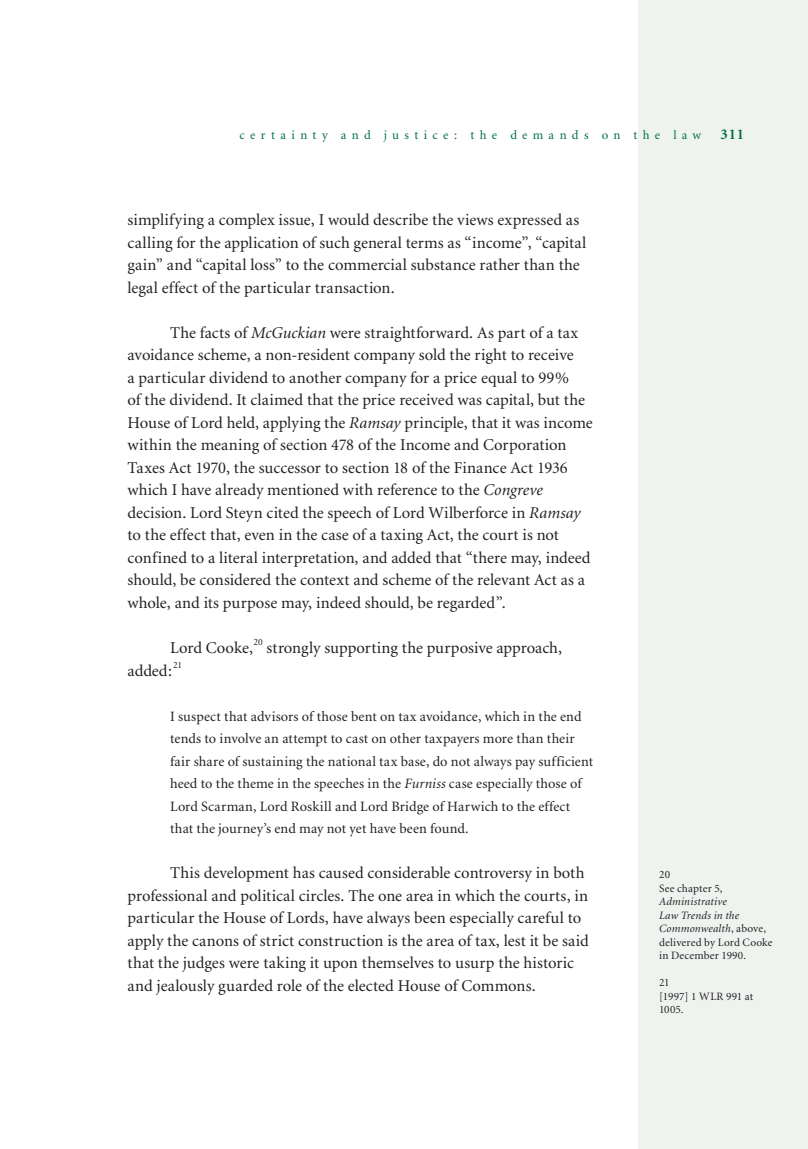
<style>
.page{position:relative;width:808px;height:1149px;background:#fff}
.page>*{position:absolute;margin:0;border:0;box-sizing:border-box;transform-origin:0 0}
.Main_Body_Text{font:16.5px/22.5px "Minion";color:#231f20}
.t1{font:700 15px "Minion";color:#016f45}
.Body_Text_Quote{font:14.25px/22.5px "Minion";letter-spacing:.01em;color:#231f20}
.t2{font:12.75px "Minion";letter-spacing:.415em;color:#016f45}
.Main_Body_Text-2{font:11.25px/13.5px "Minion";letter-spacing:.015em;color:#231f20}
.Main_Body_Text-3{font:9.6px "Minion";color:#231f20}
.s1{font-style:italic}
</style>
<div class="page">
<div style="left:638px;top:0;width:170px;height:1148px;background:#eff3f0"></div>
<p class="t2" style="left:240px;top:128px;width:463px">certainty and justice: the demands on the law</p>
<p class="t1" style="left:720px;top:126px;width:25px">311</p>
<p class="Main_Body_Text" style="left:128px;top:209px;width:460px">simplifying a complex issue, I would describe the views expressed as calling for the application of such general terms as “income”, “capital gain” and “capital loss” to the commercial substance rather than the legal effect of the particular transaction.</p>
<p class="Main_Body_Text" style="left:128px;top:322px;width:467px;text-indent:43px">The facts of <span class="s1">McGuckian</span> were straightforward. As part of a tax avoidance scheme, a non-resident company sold the right to receive<br>a particular dividend to another company for a price equal to 99%<br>of the dividend. It claimed that the price received was capital, but the House of Lord held, applying the <span class="s1">Ramsay</span> principle, that it was income within the meaning of section 478 of the Income and Corporation Taxes Act 1970, the successor to section 18 of the Finance Act 1936 which I have already mentioned with reference to the <span class="s1">Congreve </span>decision. Lord Steyn cited the speech of Lord Wilberforce in <span class="s1">Ramsay </span>to the effect that, even in the case of a taxing Act, the court is not confined to a literal interpretation, and added that “there may, indeed should, be considered the context and scheme of the relevant Act as a whole, and its purpose may, indeed should, be regarded”.</p>
<p class="Main_Body_Text" style="left:170px;top:637px;width:84px">Lord Cooke,</p>
<p class="Main_Body_Text-3" style="left:253px;top:637px;width:11px">20</p>
<p class="Main_Body_Text" style="left:267px;top:637px;width:297px">strongly supporting the purposive approach,</p>
<p class="Main_Body_Text" style="left:128px;top:659px;width:46px">added:</p>
<p class="Main_Body_Text-3" style="left:173px;top:659px;width:11px">21</p>
<p class="Body_Text_Quote" style="left:170px;top:705px;width:424px">I suspect that advisors of those bent on tax avoidance, which in the end tends to involve an attempt to cast on other taxpayers more than their fair share of sustaining the national tax base, do not always pay sufficient heed to the theme in the speeches in the <span class="s1">Furniss</span> case especially those of Lord Scarman, Lord Roskill and Lord Bridge of Harwich to the effect that the journey’s end may not yet have been found.</p>
<p class="Main_Body_Text" style="left:128px;top:862px;width:463px;text-indent:43px">This development has caused considerable controversy in both professional and political circles. The one area in which the courts, in particular the House of Lords, have always been especially careful to apply the canons of strict construction is the area of tax, lest it be said that the judges were taking it upon themselves to usurp the historic and jealously guarded role of the elected House of Commons.</p>
<p class="Main_Body_Text-2" style="left:659px;top:867px;width:12px">20</p>
<p class="Main_Body_Text-2" style="left:659px;top:881px;width:115px">See chapter 5,<br><span class="s1">Administrative<br>Law Trends in the<br>Commonwealth</span>, above, delivered by Lord Cooke in December 1990.</p>
<p class="Main_Body_Text-2" style="left:659px;top:975px;width:12px">21</p>
<p class="Main_Body_Text-2" style="left:659px;top:989px;width:96px">[1997] 1 WLR 991 at<br>1005.</p>
</div>
